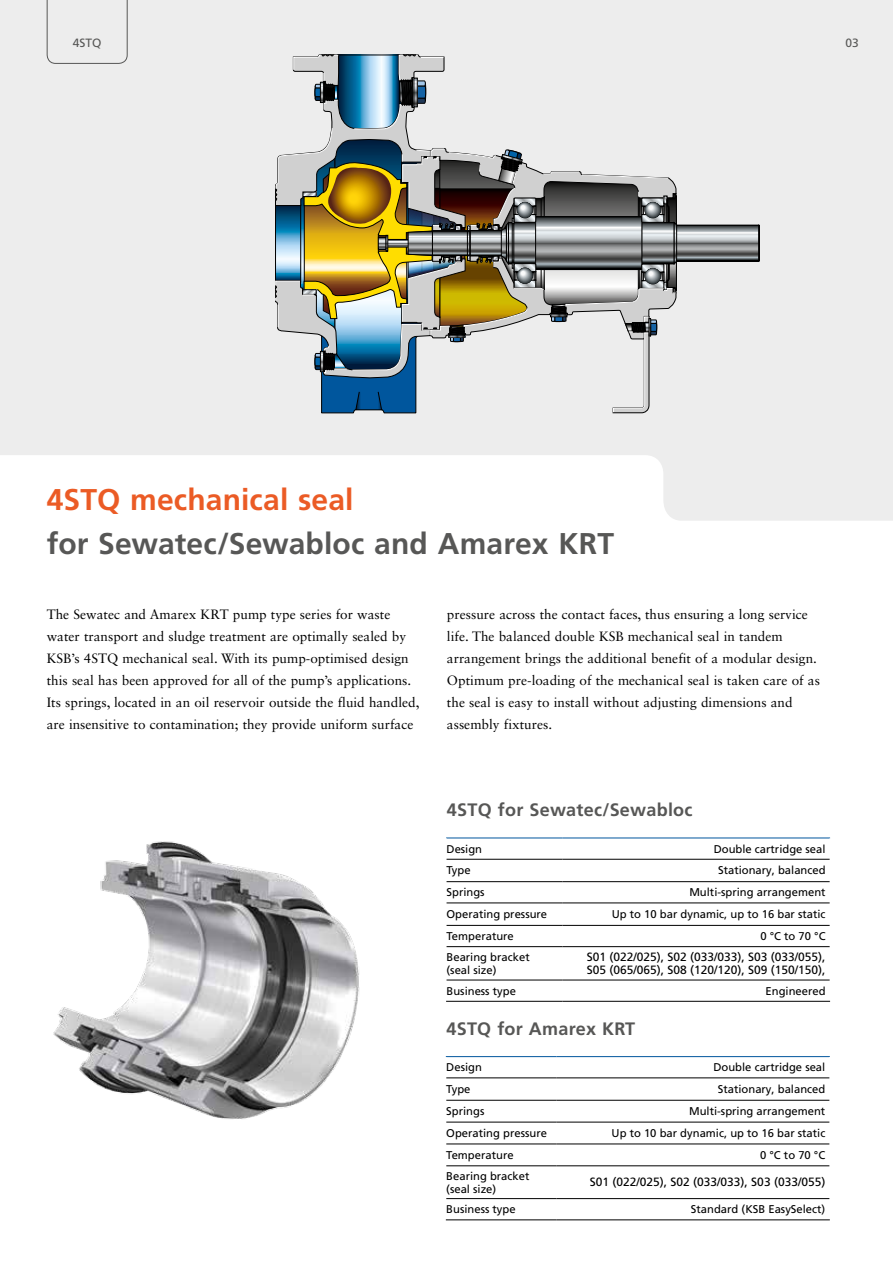
<style>
.page{position:relative;width:893px;height:1263px;background:#fff}
.page>*{position:absolute;margin:0;border:0;box-sizing:border-box;transform-origin:0 0}
.t1{font:700 30px "Frutiger LT Pro";letter-spacing:.005em;color:#575756}
.t2{font:700 30px "Frutiger LT Pro";letter-spacing:.005em;color:#eb5b25}
.t3{font:700 18px "Frutiger LT Pro";letter-spacing:.015em;color:#575756}
.t4{font:13.5px/21.9px "Sabon LT Std";color:#000}
.t5{font:12px/13.5px "Frutiger LT Pro";color:#000}
.t6{font:12px "Frutiger LT Pro";letter-spacing:.005em;color:#575756}
.t7{font:11.25px/12.8px "Frutiger LT Pro";color:#000}
</style>
<div class="page">
<svg style="left:0;top:0;width:893px;height:521px;background:#efefef"></svg>
<svg style="left:678px;top:227px;width:79px;height:32px;background:#9a9ea0"></svg>
<div style="left:676px;top:225px;width:83px;height:36px;border:1px solid #000"></div>
<svg style="left:758px;top:225px;width:2px;height:36px"></svg>
<svg style="left:275px;top:55px;width:402px;height:358px;background:#b3b5aa"></svg>
<div style="left:47px;top:0;width:81px;height:64px;background:#ededed"></div>
<hr style="left:446px;top:837px;width:116px;height:1px;background:#00569d">
<hr style="left:562px;top:837px;width:268px;height:1px;background:#00569d">
<hr style="left:447px;top:859px;width:115px;height:1px;background:#000">
<hr style="left:562px;top:859px;width:268px;height:1px;background:#000">
<hr style="left:447px;top:881px;width:115px;height:1px;background:#000">
<hr style="left:562px;top:881px;width:268px;height:1px;background:#000">
<hr style="left:447px;top:903px;width:115px;height:1px;background:#000">
<hr style="left:562px;top:903px;width:268px;height:1px;background:#000">
<hr style="left:447px;top:925px;width:115px;height:1px;background:#000">
<hr style="left:562px;top:925px;width:268px;height:1px;background:#000">
<hr style="left:447px;top:946px;width:115px;height:1px;background:#000">
<hr style="left:562px;top:946px;width:268px;height:1px;background:#000">
<hr style="left:447px;top:980px;width:115px;height:1px;background:#000">
<hr style="left:562px;top:980px;width:268px;height:1px;background:#000">
<hr style="left:446px;top:1001px;width:116px;height:1px;background:#000">
<hr style="left:562px;top:1001px;width:268px;height:1px;background:#000">
<hr style="left:446px;top:1056px;width:111px;height:1px;background:#00569d">
<hr style="left:557px;top:1056px;width:273px;height:1px;background:#00569d">
<hr style="left:446px;top:1077px;width:111px;height:1px;background:#000">
<hr style="left:557px;top:1077px;width:272px;height:1px;background:#000">
<hr style="left:446px;top:1100px;width:111px;height:1px;background:#000">
<hr style="left:557px;top:1100px;width:272px;height:1px;background:#000">
<hr style="left:446px;top:1122px;width:111px;height:1px;background:#000">
<hr style="left:557px;top:1122px;width:272px;height:1px;background:#000">
<hr style="left:446px;top:1144px;width:111px;height:1px;background:#000">
<hr style="left:557px;top:1144px;width:272px;height:1px;background:#000">
<hr style="left:446px;top:1165px;width:111px;height:1px;background:#000">
<hr style="left:557px;top:1165px;width:272px;height:1px;background:#000">
<hr style="left:446px;top:1198px;width:111px;height:1px;background:#000">
<hr style="left:557px;top:1198px;width:272px;height:1px;background:#000">
<hr style="left:446px;top:1219px;width:111px;height:1px;background:#000">
<hr style="left:557px;top:1219px;width:273px;height:1px;background:#000">
<img style="left:53px;top:841px;width:307px;height:278px">
<p class="t6" style="left:73px;top:35px;width:30px">4STQ</p>
<p class="t6" style="left:845px;top:36px;width:15px">03</p>
<h1 class="t2" style="left:47px;top:482px;width:308px">4STQ mechanical seal</h1>
<h1 class="t1" style="left:47px;top:526px;width:569px">for Sewatec/Sewabloc and Amarex KRT</h1>
<p class="t4" style="left:47px;top:604px;width:374px">The Sewatec and Amarex KRT pump type series for waste water transport and sludge treatment are optimally sealed by KSB’s 4STQ mechanical seal. With its pump-optimised design this seal has been approved for all of the pump’s applications.<br>Its springs, located in an oil reservoir outside the fluid handled, are insensitive to contamination; they provide uniform surface</p>
<p class="t4" style="left:447px;top:604px;width:374px">pressure across the contact faces, thus ensuring a long service life. The balanced double KSB mechanical seal in tandem arrangement brings the additional benefit of a modular design.<br>Optimum pre-loading of the mechanical seal is taken care of as the seal is easy to install without adjusting dimensions and assembly fixtures.</p>
<h2 class="t3" style="left:447px;top:799px;width:247px">4STQ for Sewatec/Sewabloc</h2>
<p class="t7" style="left:447px;top:842px;width:37px">Design</p>
<p class="t7" style="left:714px;top:842px;width:113px">Double cartridge seal</p>
<p class="t7" style="left:447px;top:864px;width:26px">Type</p>
<p class="t7" style="left:718px;top:864px;width:109px">Stationary, balanced</p>
<p class="t7" style="left:447px;top:886px;width:40px">Springs</p>
<p class="t7" style="left:689px;top:886px;width:138px">Multi-spring arrangement</p>
<p class="t7" style="left:447px;top:908px;width:102px">Operating pressure</p>
<p class="t7" style="left:612px;top:908px;width:215px">Up to 10 bar dynamic, up to 16 bar static</p>
<p class="t7" style="left:447px;top:930px;width:69px">Temperature</p>
<p class="t7" style="left:760px;top:930px;width:67px">0 °C to 70 °C</p>
<p class="t7" style="left:447px;top:951px;width:85px">Bearing bracket (seal size)</p>
<p class="t5" style="left:587px;top:950px;width:240px">S01 (022/025), S02 (033/033), S03 (033/055),<br>S05 (065/065), S08 (120/120), S09 (150/150),</p>
<p class="t7" style="left:447px;top:984px;width:71px">Business type</p>
<p class="t7" style="left:766px;top:984px;width:62px">Engineered</p>
<h2 class="t3" style="left:446px;top:1018px;width:190px">4STQ for Amarex KRT</h2>
<p class="t7" style="left:446px;top:1061px;width:37px">Design</p>
<p class="t7" style="left:713px;top:1061px;width:113px">Double cartridge seal</p>
<p class="t7" style="left:446px;top:1083px;width:26px">Type</p>
<p class="t7" style="left:718px;top:1083px;width:109px">Stationary, balanced</p>
<p class="t7" style="left:446px;top:1105px;width:40px">Springs</p>
<p class="t7" style="left:689px;top:1105px;width:138px">Multi-spring arrangement</p>
<p class="t7" style="left:446px;top:1127px;width:102px">Operating pressure</p>
<p class="t7" style="left:611px;top:1127px;width:215px">Up to 10 bar dynamic, up to 16 bar static</p>
<p class="t7" style="left:446px;top:1148px;width:69px">Temperature</p>
<p class="t7" style="left:760px;top:1148px;width:67px">0 °C to 70 °C</p>
<p class="t7" style="left:446px;top:1169px;width:85px">Bearing bracket (seal size)</p>
<p class="t5" style="left:590px;top:1175px;width:237px">S01 (022/025), S02 (033/033), S03 (033/055)</p>
<p class="t7" style="left:446px;top:1203px;width:71px">Business type</p>
<p class="t7" style="left:691px;top:1203px;width:136px">Standard (KSB EasySelect)</p>
</div>
